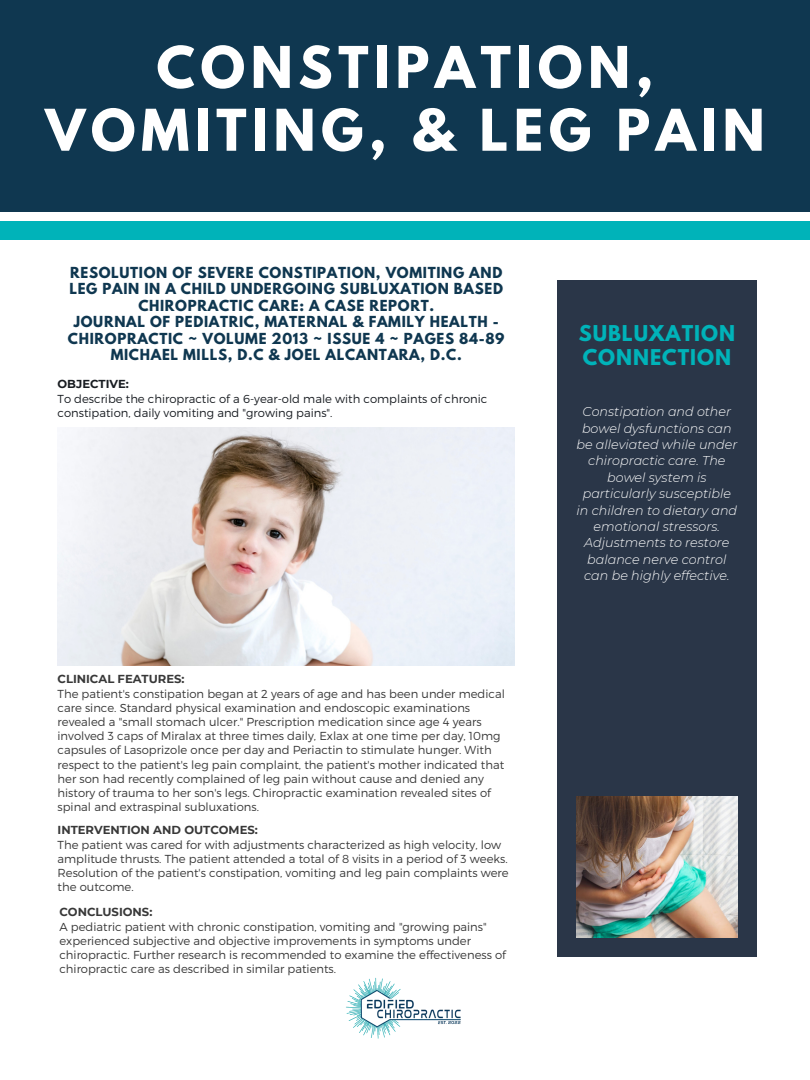
<style>
.page{position:relative;width:810px;height:1080px;background:#fff}
.page>*{position:absolute;margin:0;border:0;box-sizing:border-box;transform-origin:0 0}
.t1{font:700 50.94px/62.8px "League Spartan";letter-spacing:.11em;color:#fff;text-align:center}
.t2{font:700 19.31px/23.9px "League Spartan";letter-spacing:.05em;color:#00b3b9}
.t3{font:700 13.5px/16.4px "League Spartan";letter-spacing:.05em;color:#0f3750;text-align:center}
.t4{font:italic 300 12.75px/16.4px "Montserrat";color:#fff;text-align:center}
.t5{font:300 11.56px/14.1px "Montserrat";color:#383838}
.t6{font:300 11.56px/14.1px "Montserrat";color:#181c21}
.t7{font:700 11.56px "Montserrat";color:#383838}
.t8{font:700 11.56px "Montserrat";color:#181c21}
</style>
<div class="page">
<div style="left:0;top:222px;width:810px;height:17px;background:#00b3b9"></div>
<img style="left:58px;top:427px;width:456px;height:239px">
<div style="left:557px;top:281px;width:200px;height:676px;background:#2a3648"></div>
<img style="left:576px;top:797px;width:162px;height:140px">
<div style="left:0;top:0;width:810px;height:212px;background:#0f3750"></div>
<img style="left:346px;top:977px;width:115px;height:62px">
<h1 class="t1" style="left:45px;top:43px;width:721px">CONSTIPATION,<br>VOMITING, &amp; LEG PAIN</h1>
<p class="t3" style="left:68px;top:266px;width:438px">RESOLUTION OF SEVERE CONSTIPATION, VOMITING AND LEG PAIN IN A CHILD UNDERGOING SUBLUXATION BASED CHIROPRACTIC CARE: A CASE REPORT.<br>JOURNAL OF PEDIATRIC, MATERNAL &amp; FAMILY HEALTH - CHIROPRACTIC ~ VOLUME 2013 ~ ISSUE 4 ~ PAGES 84-89<br>MICHAEL MILLS, D.C &amp; JOEL ALCANTARA, D.C.</p>
<p class="t8" style="left:58px;top:377px;width:73px">OBJECTIVE:</p>
<p class="t6" style="left:58px;top:391px;width:431px">To describe the chiropractic of a 6-year-old male with complaints of chronic constipation, daily vomiting and "growing pains".</p>
<p class="t7" style="left:58px;top:672px;width:129px">CLINICAL FEATURES:</p>
<p class="t5" style="left:58px;top:687px;width:449px">The patient's constipation began at 2 years of age and has been under medical care since. Standard physical examination and endoscopic examinations revealed a "small stomach ulcer." Prescription medication since age 4 years involved 3 caps of Miralax at three times daily, Exlax at one time per day, 10mg capsules of Lasoprizole once per day and Periactin to stimulate hunger. With respect to the patient's leg pain complaint, the patient's mother indicated that her son had recently complained of leg pain without cause and denied any history of trauma to her son's legs. Chiropractic examination revealed sites of spinal and extraspinal subluxations.</p>
<p class="t7" style="left:58px;top:823px;width:202px">INTERVENTION AND OUTCOMES:</p>
<p class="t5" style="left:58px;top:837px;width:453px">The patient was cared for with adjustments characterized as high velocity, low amplitude thrusts. The patient attended a total of 8 visits in a period of 3 weeks.<br>Resolution of the patient's constipation, vomiting and leg pain complaints were the outcome.</p>
<p class="t7" style="left:59px;top:905px;width:94px">CONCLUSIONS:</p>
<p class="t5" style="left:59px;top:919px;width:448px">A pediatric patient with chronic constipation, vomiting and "growing pains" experienced subjective and objective improvements in symptoms under chiropractic. Further research is recommended to examine the effectiveness of chiropractic care as described in similar patients.</p>
<h2 class="t2" style="left:579px;top:324px;width:158px">SUBLUXATION<br>CONNECTION</h2>
<p class="t4" style="left:576px;top:403px;width:162px">Constipation and other bowel dysfunctions can be alleviated while under chiropractic care. The bowel system is particularly susceptible in children to dietary and emotional stressors.<br>Adjustments to restore balance nerve control can be highly effective.</p>
</div>
